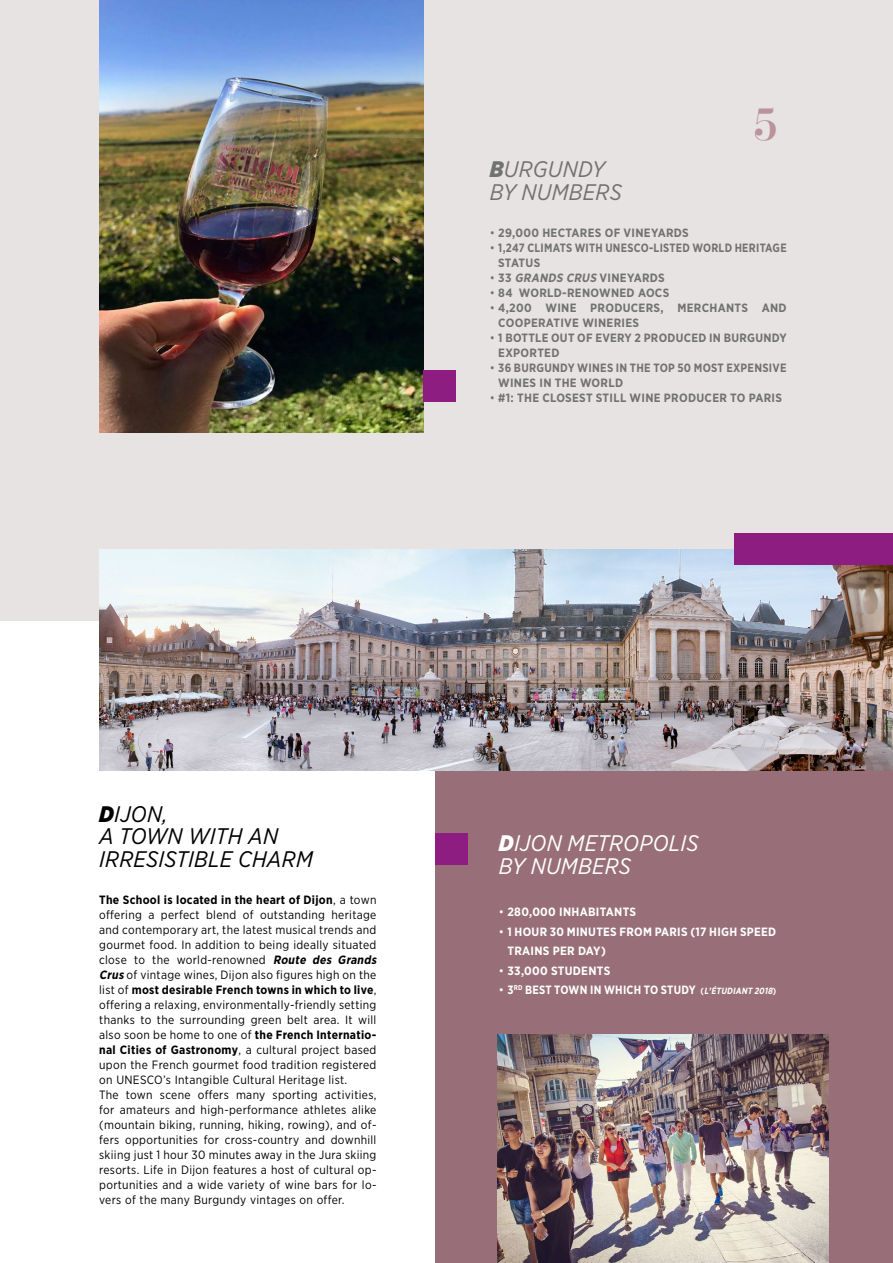
<style>
.page{position:relative;width:893px;height:1263px;background:#fff}
.page>*{position:absolute;margin:0;border:0;box-sizing:border-box;transform-origin:0 0}
.t1{font:45px "Didonesque";color:#bb939b}
.t2{font:italic 22.5px/22.5px "Gotham Narrow";letter-spacing:.01em;color:#000}
.t3{font:italic 22.5px/22.5px "Gotham Narrow";letter-spacing:.01em;color:#fff}
.t4{font:italic 22.5px/22.5px "Gotham Narrow";letter-spacing:.01em;color:#727271}
.t5{font:12px/15px "Gotham Narrow";letter-spacing:.025em;color:#000}
.t6{font:700 12px/15px "Gotham Narrow";letter-spacing:.025em;color:#727271}
.t7{font:700 12px/19.5px "Gotham Narrow";letter-spacing:.025em;color:#fff}
.t8{font:700 12px/15px "Gotham Narrow";letter-spacing:.025em;color:#727271;scale:.95 1}
.t9{font:700 12px/15px "Gotham Narrow";letter-spacing:.025em;color:#727271;scale:.92 1}
.t10{font:700 12px "Gotham Narrow";letter-spacing:.025em;color:#fff;scale:.94 1}
.s1{font-weight:900}
.s2{font-weight:400}
.s3{font-style:italic}
.s4{font-weight:700}
.s5{font-weight:700;font-style:italic}
.s6{font-size:9px}
.s7{font-style:italic;font-size:9px}
</style>
<div class="page">
<div style="left:0;top:0;width:893px;height:621px;background:#e7e3e3"></div>
<div style="left:435px;top:771px;width:458px;height:492px;background:#986f78"></div>
<div style="left:435px;top:833px;width:33px;height:32px;background:#8e1d82"></div>
<img style="left:99px;top:549px;width:794px;height:222px">
<img style="left:99px;top:0;width:324px;height:432px">
<div style="left:423px;top:370px;width:33px;height:32px;background:#8e1d82"></div>
<img style="left:497px;top:1034px;width:331px;height:229px">
<div style="left:734px;top:533px;width:159px;height:32px;background:#8e1d82"></div>
<h1 class="t1" style="left:753px;top:100px;width:26px">5</h1>
<h2 class="t4" style="left:490px;top:157px;width:134px"><span class="s1">B</span>URGUNDY<br>BY NUMBERS</h2>
<p class="t6" style="left:490px;top:225px;width:201px"><span class="s2">•</span> 29,000 HECTARES OF VINEYARDS</p>
<p class="t9" style="left:498px;top:240px;width:315px;text-indent:-9px"><span class="s2">•</span> 1,247 CLIMATS WITH UNESCO-LISTED WORLD HERITAGE<br>STATUS</p>
<p class="t6" style="left:490px;top:270px;width:177px"><span class="s2">•</span> 33 <span class="s3">GRANDS CRUS</span> VINEYARDS</p>
<p class="t6" style="left:490px;top:285px;width:181px"><span class="s2">•</span> 84 WORLD-RENOWNED AOCS</p>
<p class="t6" style="left:498px;top:300px;width:290px;text-indent:-9px"><span class="s2">•</span> 4,200 WINE PRODUCERS, MERCHANTS AND<br>COOPERATIVE WINERIES</p>
<p class="t6" style="left:498px;top:330px;width:290px;text-indent:-9px"><span class="s2">•</span> 1 BOTTLE OUT OF EVERY 2 PRODUCED IN BURGUNDY<br>EXPORTED</p>
<p class="t8" style="left:498px;top:360px;width:305px;text-indent:-9px"><span class="s2">•</span> 36 BURGUNDY WINES IN THE TOP 50 MOST EXPENSIVE<br>WINES IN THE WORLD</p>
<p class="t6" style="left:490px;top:390px;width:294px"><span class="s2">•</span> #1: THE CLOSEST STILL WINE PRODUCER TO PARIS</p>
<h2 class="t2" style="left:99px;top:802px;width:215px"><span class="s1">D</span>IJON,<br>A TOWN WITH AN<br>IRRESISTIBLE CHARM</h2>
<p class="t5" style="left:99px;top:892px;width:281px"><span class="s4">The School is located in the heart of Dijon</span>, a town offering a perfect blend of outstanding heritage and contemporary art, the latest musical trends and gourmet food. In addition to being ideally situated close to the world-renowned <span class="s5">Route des Grands Crus</span>of vintage wines, Dijon also figures high on the list of <span class="s4">most desirable French towns in which to live</span>, offering a relaxing, environmentally-friendly setting thanks to the surrounding green belt area. It will also soon be home to one of <span class="s4">the French Internatio&shy;nal Cities of Gastronomy</span>, a cultural project based upon the French gourmet food tradition registered on UNESCO’s Intangible Cultural Heritage list.<br>The town scene offers many sporting activities, for amateurs and high-performance athletes alike (mountain biking, running, hiking, rowing), and of&shy;fers opportunities for cross-country and downhill skiing just 1 hour 30 minutes away in the Jura skiing resorts. Life in Dijon features a host of cultural op&shy;portunities and a wide variety of wine bars for lo&shy;vers of the many Burgundy vintages on offer.</p>
<h2 class="t3" style="left:499px;top:832px;width:201px"><span class="s1">D</span>IJON METROPOLIS<br>BY NUMBERS</h2>
<p class="t7" style="left:499px;top:902px;width:139px"><span class="s2">•</span> 280,000 INHABITANTS</p>
<p class="t7" style="left:507px;top:921px;width:270px;text-indent:-9px"><span class="s2">•</span> 1 HOUR 30 MINUTES FROM PARIS (17 HIGH SPEED<br>TRAINS PER DAY)</p>
<p class="t7" style="left:499px;top:960px;width:113px"><span class="s2">•</span> 33,000 STUDENTS</p>
<p class="t10" style="left:499px;top:982px;width:296px"><span class="s2">•</span> 3<sup>RD</sup> BEST TOWN IN WHICH TO STUDY <span class="s6">(</span><span class="s7">L’ÉTUDIANT 2018</span><span class="s6">)</span></p>
</div>
